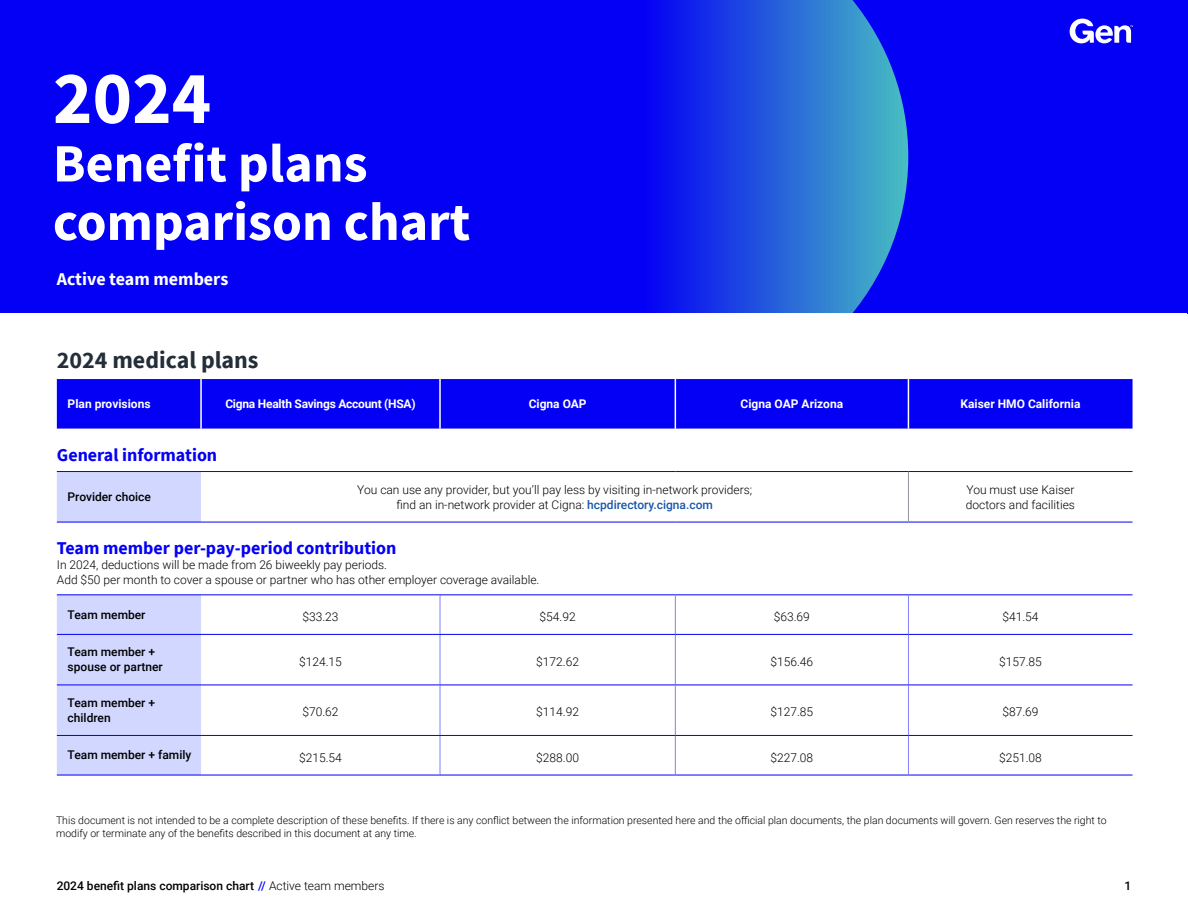
<style>
.page{position:relative;width:1188px;height:918px;background:#fff}
.page>*{position:absolute;margin:0;border:0;box-sizing:border-box;transform-origin:0 0}
.t1{font:700 75px "Source Sans Pro";color:#fff}
.t2{font:700 54px/58.5px "Source Sans Pro";color:#fff}
.t3{font:700 24px "Source Sans Pro";color:#242e39}
.t4{font:700 18px "Source Sans Pro";color:#0400f5}
.t5{font:700 18px "Source Sans Pro";color:#fff}
.t6{font:300 12px/15px "Roboto";color:#000}
.t7{font:500 12px/15px "Roboto";color:#000}
.t8{font:700 12px "Roboto";color:#fff}
.t9{font:700 12px "Roboto";letter-spacing:-.02em;color:#fff}
.t10{font:300 10.5px/12.6px "Roboto";color:#000}
.s1{font-weight:500;color:#1957aa}
.s2{color:#0400f5}
.s3{font-weight:300}
</style>
<div class="page">
<div style="left:0;top:0;width:1188px;height:313px;background:#0400f5"></div>
<svg style="left:1070px;top:19px;width:63px;height:24px"></svg>
<svg style="left:659px;top:0;width:249px;height:313px;background:#2357dd"></svg>
<div style="left:57px;top:379px;width:1076px;height:50px;background:#0400f5"></div>
<svg style="left:57px;top:472px;width:144px;height:303px;fill:#d1d7fe"></svg>
<hr style="left:200px;top:379px;width:2px;height:50px;background:#fff">
<hr style="left:908px;top:379px;width:1px;height:50px;background:#fff">
<hr style="left:439px;top:379px;width:2px;height:50px;background:#fff">
<hr style="left:675px;top:379px;width:1px;height:50px;background:#fff">
<hr style="left:57px;top:471px;width:144px;height:1px;background:#0400f5">
<hr style="left:201px;top:471px;width:239px;height:1px;background:#0400f5">
<hr style="left:440px;top:471px;width:235px;height:1px;background:#0400f5">
<hr style="left:675px;top:471px;width:233px;height:1px;background:#0400f5">
<hr style="left:908px;top:471px;width:225px;height:1px;background:#0400f5">
<hr style="left:57px;top:522px;width:144px;height:1px;background:#0400f5">
<hr style="left:201px;top:522px;width:239px;height:1px;background:#0400f5">
<hr style="left:440px;top:522px;width:235px;height:1px;background:#0400f5">
<hr style="left:675px;top:522px;width:233px;height:1px;background:#0400f5">
<hr style="left:908px;top:522px;width:225px;height:1px;background:#0400f5">
<hr style="left:57px;top:594px;width:144px;height:1px;background:#0400f5">
<hr style="left:201px;top:594px;width:239px;height:1px;background:#0400f5">
<hr style="left:440px;top:595px;width:1px;height:39px;background:#8280fa">
<hr style="left:440px;top:594px;width:235px;height:1px;background:#0400f5">
<hr style="left:675px;top:594px;width:233px;height:1px;background:#0400f5">
<hr style="left:675px;top:595px;width:1px;height:39px;background:#8280fa">
<hr style="left:908px;top:595px;width:1px;height:39px;background:#8280fa">
<hr style="left:908px;top:594px;width:225px;height:1px;background:#0400f5">
<hr style="left:57px;top:634px;width:144px;height:1px;background:#0400f5">
<hr style="left:201px;top:634px;width:239px;height:1px;background:#0400f5">
<hr style="left:440px;top:635px;width:1px;height:50px;background:#8280fa">
<hr style="left:440px;top:634px;width:235px;height:1px;background:#0400f5">
<hr style="left:675px;top:635px;width:1px;height:50px;background:#8280fa">
<hr style="left:675px;top:634px;width:233px;height:1px;background:#0400f5">
<hr style="left:908px;top:635px;width:1px;height:50px;background:#8280fa">
<hr style="left:908px;top:634px;width:225px;height:1px;background:#0400f5">
<hr style="left:57px;top:685px;width:144px;height:1px;background:#0400f5">
<hr style="left:201px;top:685px;width:239px;height:1px;background:#0400f5">
<hr style="left:440px;top:685px;width:1px;height:50px;background:#8280fa">
<hr style="left:440px;top:685px;width:235px;height:1px;background:#0400f5">
<hr style="left:675px;top:685px;width:233px;height:1px;background:#0400f5">
<hr style="left:675px;top:685px;width:1px;height:50px;background:#8280fa">
<hr style="left:908px;top:685px;width:1px;height:50px;background:#8280fa">
<hr style="left:908px;top:685px;width:225px;height:1px;background:#0400f5">
<hr style="left:57px;top:735px;width:144px;height:1px;background:#0400f5">
<hr style="left:57px;top:775px;width:144px;height:1px;background:#0400f5">
<hr style="left:201px;top:735px;width:239px;height:1px;background:#0400f5">
<hr style="left:201px;top:775px;width:239px;height:1px;background:#0400f5">
<hr style="left:440px;top:736px;width:1px;height:39px;background:#8280fa">
<hr style="left:440px;top:735px;width:235px;height:1px;background:#0400f5">
<hr style="left:440px;top:775px;width:235px;height:1px;background:#0400f5">
<hr style="left:675px;top:736px;width:1px;height:39px;background:#8280fa">
<hr style="left:675px;top:735px;width:233px;height:1px;background:#0400f5">
<hr style="left:675px;top:775px;width:233px;height:1px;background:#0400f5">
<hr style="left:908px;top:736px;width:1px;height:39px;background:#8280fa">
<hr style="left:908px;top:735px;width:225px;height:1px;background:#0400f5">
<hr style="left:908px;top:775px;width:225px;height:1px;background:#0400f5">
<hr style="left:908px;top:472px;width:1px;height:50px;background:#92969c">
<h1 class="t1" style="left:53px;top:47px;width:160px">2024</h1>
<h2 class="t2" style="left:53px;top:133px;width:419px">Benefit plans comparison chart</h2>
<h3 class="t5" style="left:57px;top:267px;width:173px">Active team members</h3>
<h3 class="t3" style="left:57px;top:344px;width:203px">2024 medical plans</h3>
<p class="t8" style="left:68px;top:395px;width:84px">Plan provisions</p>
<p class="t9" style="left:225px;top:395px;width:192px">Cigna Health Savings Account (HSA)</p>
<p class="t8" style="left:529px;top:395px;width:60px">Cigna OAP</p>
<p class="t8" style="left:741px;top:395px;width:104px">Cigna OAP Arizona</p>
<p class="t8" style="left:961px;top:395px;width:121px">Kaiser HMO California</p>
<h3 class="t4" style="left:57px;top:443px;width:162px">General information</h3>
<p class="t7" style="left:68px;top:489px;width:85px">Provider choice</p>
<p class="t6" style="left:357px;top:481px;width:396px;text-align:center">You can use any provider, but you’ll pay less by visiting in-network providers; find an in-network provider at Cigna: <span class="s1">hcpdirectory.cigna.com</span></p>
<p class="t6" style="left:966px;top:481px;width:111px">You must use Kaiser doctors and facilities</p>
<h3 class="t4" style="left:57px;top:536px;width:341px">Team member per-pay-period contribution</h3>
<p class="t6" style="left:57px;top:557px;width:484px">In 2024, deductions will be made from 26 biweekly pay periods.<br>Add $50 per month to cover a spouse or partner who has other employer coverage available.</p>
<p class="t7" style="left:68px;top:607px;width:79px">Team member</p>
<p class="t6" style="left:302px;top:609px;width:38px">$33.23</p>
<p class="t6" style="left:540px;top:609px;width:38px">$54.92</p>
<p class="t6" style="left:774px;top:609px;width:38px">$63.69</p>
<p class="t6" style="left:1002px;top:609px;width:38px">$41.54</p>
<p class="t7" style="left:68px;top:644px;width:97px">Team member + spouse or partner</p>
<p class="t6" style="left:299px;top:654px;width:44px">$124.15</p>
<p class="t6" style="left:536px;top:654px;width:44px">$172.62</p>
<p class="t6" style="left:771px;top:654px;width:44px">$156.46</p>
<p class="t6" style="left:999px;top:654px;width:44px">$157.85</p>
<p class="t7" style="left:68px;top:695px;width:89px">Team member + children</p>
<p class="t6" style="left:302px;top:704px;width:38px">$70.62</p>
<p class="t6" style="left:536px;top:704px;width:44px">$114.92</p>
<p class="t6" style="left:771px;top:704px;width:44px">$127.85</p>
<p class="t6" style="left:1002px;top:704px;width:38px">$87.69</p>
<p class="t7" style="left:68px;top:747px;width:125px">Team member + family</p>
<p class="t6" style="left:299px;top:749px;width:44px">$215.54</p>
<p class="t6" style="left:536px;top:749px;width:44px">$288.00</p>
<p class="t6" style="left:771px;top:749px;width:44px">$227.08</p>
<p class="t6" style="left:999px;top:749px;width:44px">$251.08</p>
<p class="t10" style="left:56px;top:814px;width:1052px">This document is not intended to be a complete description of these benefits. If there is any conflict between the information presented here and the official plan documents, the plan documents will govern. Gen reserves the right to modify or terminate any of the benefits described in this document at any time.</p>
<p class="t7" style="left:57px;top:878px;width:329px">2024 benefit plans comparison chart <span class="s2">//</span> <span class="s3">Active team members</span></p>
<p class="t7" style="left:1124px;top:878px;width:8px">1</p>
</div>
